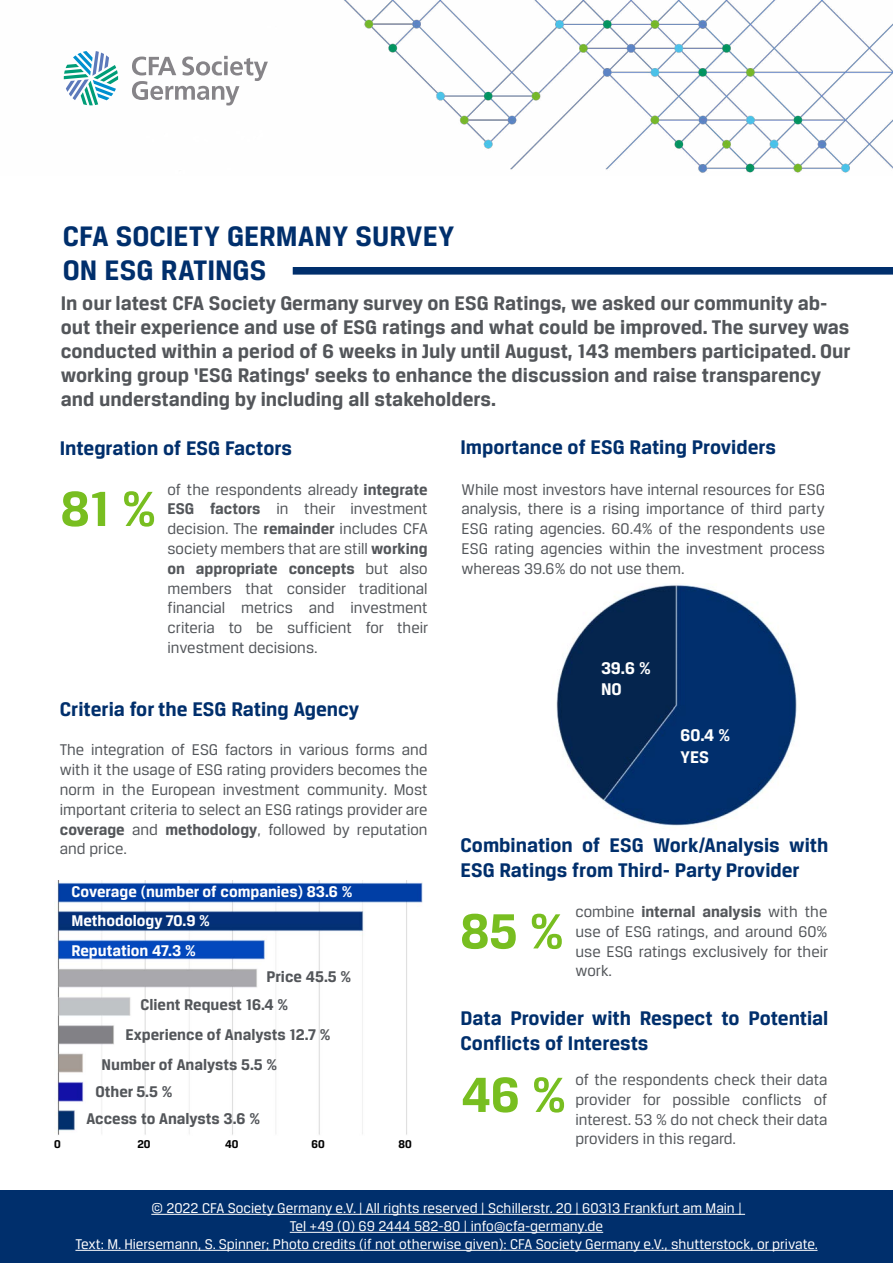
<style>
.page{position:relative;width:893px;height:1263px;background:#fff}
.page>*{position:absolute;margin:0;border:0;box-sizing:border-box;transform-origin:0 0}
.t1{font:700 52.5px "CFA Breuer Text";color:#78be20}
.t2{font:700 30px/34.5px "CFA Breuer Text";color:#002f6c}
.t3{font:700 21px/24px "CFA Breuer Text";color:#53565a}
.t4{font:700 21px/25.2px "CFA Breuer Text";color:#002f6c}
.t5{font:700 18px/21.6px "CFA Breuer Text";color:#fff}
.t6{font:16.5px/19.8px "CFA Breuer Text";color:#53565a;text-align:justify}
.t7{font:700 16.5px/27px "CFA Breuer Text";color:#53565a}
.t8{font:700 16.5px/28.3px "CFA Breuer Text";color:#fff}
.t9{font:15px/18px "CFA Breuer Text";color:#fff;text-align:center}
.t10{font:700 12px "CFA Breuer Text";color:#000}
.s1{font-weight:700}
</style>
<div class="page">
<div style="left:0;top:1191px;width:893px;height:72px;background:#002f6c"></div>
<img style="left:63px;top:0;width:830px;height:173px">
<svg style="left:64px;top:51px;width:54px;height:54px"></svg>
<svg style="left:132px;top:56px;width:136px;height:50px"></svg>
<hr style="left:151px;top:1214px;width:594px;height:1px;background:#fff">
<hr style="left:290px;top:1232px;width:313px;height:1px;background:#fff">
<hr style="left:75px;top:1250px;width:742px;height:1px;background:#fff">
<svg style="left:293px;top:267px;width:600px;height:8px;background:#0c3973"></svg>
<img style="left:556px;top:585px;width:241px;height:241px">
<img style="left:57px;top:880px;width:366px;height:255px">
<h2 class="t2" style="left:63px;top:218px;width:393px">CFA SOCIETY GERMANY SURVEY<br>ON ESG RATINGS</h2>
<p class="t3" style="left:61px;top:291px;width:791px">In our latest CFA Society Germany survey on ESG Ratings, we asked our community ab&shy;out their experience and use of ESG ratings and what could be improved. The survey was conducted within a period of 6 weeks in July until August, 143 members participated. Our working group ‘ESG Ratings’ seeks to enhance the discussion and raise transparency and understanding by including all stakeholders.</p>
<p class="t4" style="left:460px;top:435px;width:317px">Importance of ESG Rating Providers</p>
<p class="t4" style="left:60px;top:435px;width:234px">Integration of ESG Factors</p>
<h1 class="t1" style="left:61px;top:479px;width:97px">81 %</h1>
<p class="t6" style="left:167px;top:479px;width:262px">of the respondents already <span class="s1">integrate ESG factors</span> in their investment decision. The <span class="s1">remainder</span> includes CFA society members that are still <span class="s1">working on appropriate concepts</span> but also members that consider traditional financial metrics and investment criteria to be sufficient for their investment decisions.</p>
<p class="t4" style="left:60px;top:696px;width:301px">Criteria for the ESG Rating Agency</p>
<p class="t6" style="left:60px;top:740px;width:369px">The integration of ESG factors in various forms and with it the usage of ESG rating providers becomes the norm in the European investment community. Most important criteria to select an ESG ratings provider are <span class="s1">coverage</span> and <span class="s1">methodology</span>, followed by reputation and price.</p>
<p class="t8" style="left:71px;top:877px;width:283px">Coverage (number of companies) 83.6 %<br>Methodology 70.9 %</p>
<p class="t8" style="left:71px;top:936px;width:126px">Reputation 47.3 %</p>
<p class="t7" style="left:266px;top:963px;width:86px">Price 45.5 %</p>
<p class="t7" style="left:140px;top:991px;width:149px">Client Request 16.4 %</p>
<p class="t7" style="left:125px;top:1021px;width:207px">Experience of Analysts 12.7 %</p>
<p class="t7" style="left:101px;top:1051px;width:177px">Number of Analysts 5.5 %</p>
<p class="t7" style="left:86px;top:1078px;width:175px;text-indent:9px">Other 5.5 %<br>Access to Analysts 3.6 %</p>
<p class="t10" style="left:54px;top:1137px;width:8px">0</p>
<p class="t10" style="left:137px;top:1137px;width:15px">20</p>
<p class="t10" style="left:225px;top:1137px;width:15px">40</p>
<p class="t10" style="left:311px;top:1137px;width:15px">60</p>
<p class="t10" style="left:398px;top:1137px;width:15px">80</p>
<p class="t6" style="left:461px;top:479px;width:365px">While most investors have internal resources for ESG analysis, there is a rising importance of third party ESG rating agencies. 60.4% of the respondents use ESG rating agencies within the investment process whereas 39.6% do not use them.</p>
<p class="t5" style="left:601px;top:656px;width:51px">39.6 %<br>NO</p>
<p class="t5" style="left:680px;top:724px;width:51px">60.4 %<br>YES</p>
<p class="t4" style="left:460px;top:832px;width:369px">Combination of ESG Work/Analysis with<br>ESG Ratings from Third- Party Provider</p>
<h1 class="t1" style="left:460px;top:901px;width:105px">85 %</h1>
<p class="t6" style="left:575px;top:901px;width:254px">combine <span class="s1">internal analysis</span> with the use of ESG ratings, and around 60% use ESG ratings exclusively for their work.</p>
<p class="t4" style="left:460px;top:1005px;width:369px">Data Provider with Respect to Potential<br>Conflicts of Interests</p>
<h1 class="t1" style="left:461px;top:1065px;width:106px">46 %</h1>
<p class="t6" style="left:575px;top:1069px;width:254px">of the respondents check their data provider for possible conflicts of interest. 53 % do not check their data providers in this regard.</p>
<p class="t9" style="left:75px;top:1199px;width:744px">© 2022 CFA Society Germany e.V. | All rights reserved | Schillerstr. 20 | 60313 Frankfurt am Main |<br>Tel +49 (0) 69 2444 582-80 | info@cfa-germany.de<br>Text: M. Hiersemann, S. Spinner; Photo credits (if not otherwise given): CFA Society Germany e.V., shutterstock, or private.</p>
</div>
